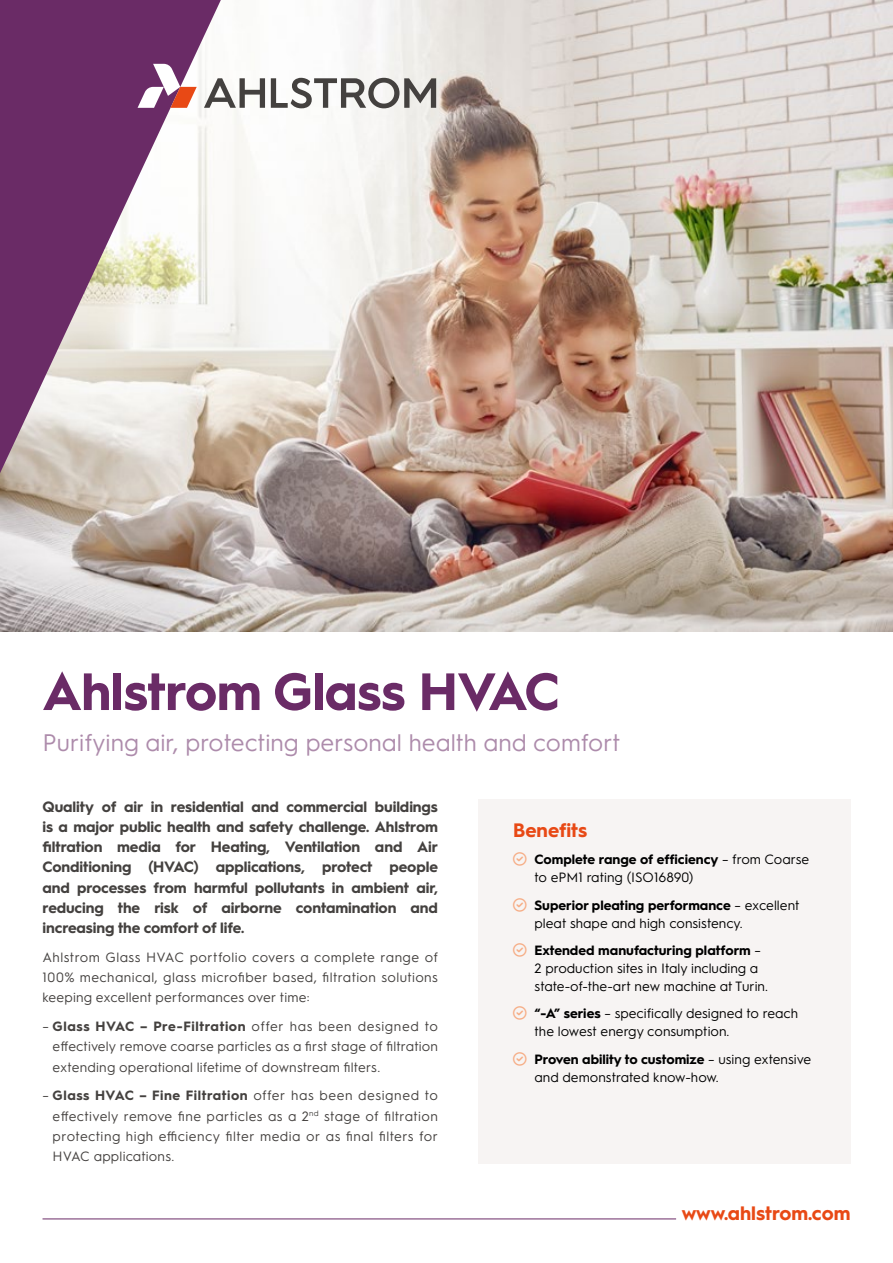
<style>
.page{position:relative;width:893px;height:1263px;background:#fff}
.page>*{position:absolute;margin:0;border:0;box-sizing:border-box;transform-origin:0 0}
.t1{font:700 52.5px "Hurme Geometric Sans 1";letter-spacing:-.01em;color:#6a2b66}
.t2{font:24px "Hurme Geometric Sans 1";color:#ad8bab}
.t3{font:700 19.5px "Hurme Geometric Sans 1";color:#e84915}
.t4{font:700 15px/20.2px "Hurme Geometric Sans 1";letter-spacing:-.01em;color:#44413f;text-align:justify}
.t5{font:13.5px/20.2px "Hurme Geometric Sans 1";letter-spacing:.015em;color:#44413f;text-align:justify}
.t6{font:13.5px/18px "Hurme Geometric Sans 1";color:#000}
.s1{font-weight:700}
</style>
<div class="page">
<img style="left:0;top:0;width:893px;height:631px">
<div style="left:478px;top:799px;width:372px;height:365px;background:#f7f4f3"></div>
<hr style="left:43px;top:1218px;width:633px;height:1px;background:#6a2b66">
<svg style="left:0;top:0;width:221px;height:473px"></svg>
<svg style="left:138px;top:64px;width:59px;height:44px"></svg>
<svg style="left:204px;top:78px;width:61px;height:30px"></svg>
<svg style="left:271px;top:78px;width:165px;height:30px"></svg>
<h1 class="t1" style="left:43px;top:655px;width:519px">Ahlstrom Glass HVAC</h1>
<h2 class="t2" style="left:43px;top:725px;width:580px">Purifying air, protecting personal health and comfort</h2>
<p class="t4" style="left:43px;top:795px;width:397px">Quality of air in residential and commercial buildings is a major public health and safety challenge. Ahlstrom filtration media for Heating, Ventilation and Air Conditioning (HVAC) applications, protect people and processes from harmful pollutants in ambient air, reducing the risk of airborne contamination and increasing the comfort of life.</p>
<p class="t5" style="left:43px;top:946px;width:397px">Ahlstrom Glass HVAC portfolio covers a complete range of 100% mechanical, glass microfiber based, filtration solutions keeping excellent performances over time:</p>
<p class="t5" style="left:53px;top:1015px;width:387px;text-indent:-10px">– <span class="s1">Glass HVAC – Pre-Filtration</span> offer has been designed to effectively remove coarse particles as a first stage of filtration extending operational lifetime of downstream filters.</p>
<p class="t5" style="left:53px;top:1084px;width:387px;text-indent:-10px">– <span class="s1">Glass HVAC – Fine Filtration</span> offer has been designed to effectively remove fine particles as a 2<sup>nd</sup> stage of filtration protecting high efficiency filter media or as final filters for HVAC applications.</p>
<h3 class="t3" style="left:513px;top:816px;width:75px">Benefits</h3>
<p class="t6" style="left:534px;top:849px;width:276px"><span class="s1">Complete range of efficiency</span> – from Coarse to ePM1 rating (ISO16890)</p>
<p class="t6" style="left:534px;top:895px;width:267px"><span class="s1">Superior pleating performance</span> – excellent pleat shape and high consistency.</p>
<p class="t6" style="left:534px;top:940px;width:235px"><span class="s1">Extended manufacturing platform</span> –<br>2 production sites in Italy including a state-of-the-art new machine at Turin.</p>
<p class="t6" style="left:534px;top:1004px;width:265px"><span class="s1">“-A” series</span> – specifically designed to reach the lowest energy consumption.</p>
<p class="t6" style="left:534px;top:1049px;width:278px"><span class="s1">Proven ability to customize</span> – using extensive and demonstrated know-how.</p>
<h3 class="t3" style="left:682px;top:1199px;width:170px">www.ahlstrom.com</h3>
</div>
